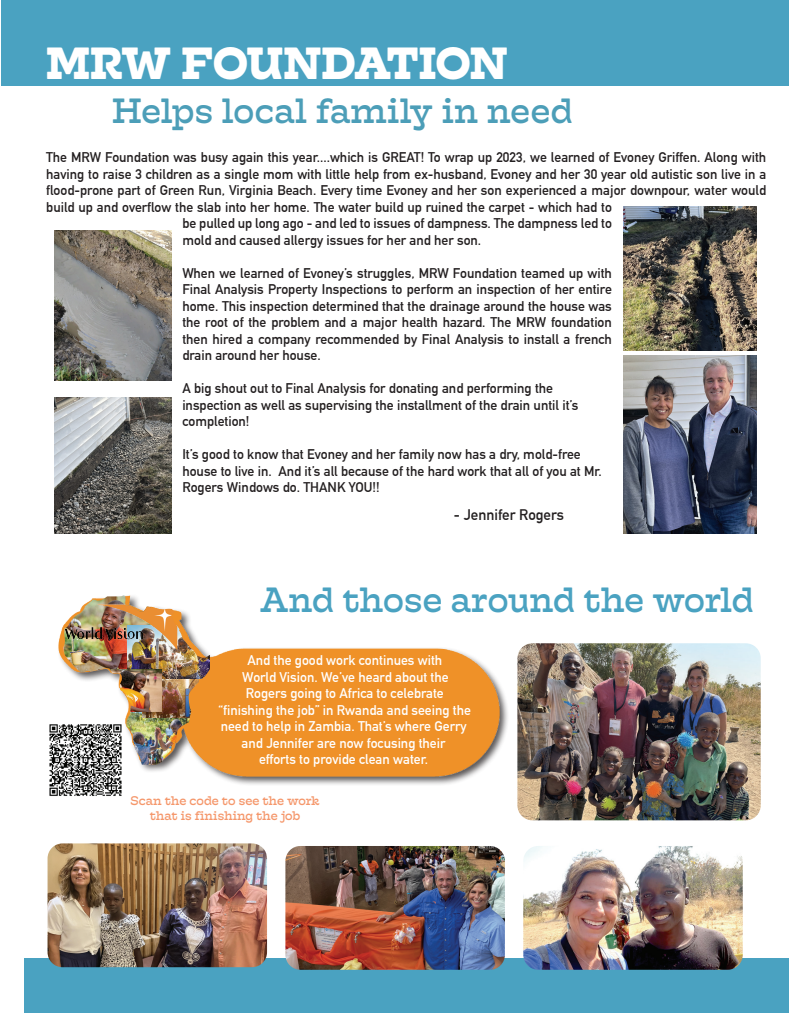
<style>
.page{position:relative;width:810px;height:1035px;background:#fff}
.page>*{position:absolute;margin:0;border:0;box-sizing:border-box;transform-origin:0 0}
.t1{font:700 45px "Hatch";letter-spacing:-.035em;color:#fff}
.t2{font:35px "Hatch";color:#4c9eb8}
.t3{font:35px "Hatch";letter-spacing:-.015em;color:#4aa2c1}
.t4{font:700 15px "DIN Alternate";color:#231f20}
.t5{font:700 13.75px/16.5px "DIN Alternate";color:#231f20}
.t6{font:700 13.75px/16.5px "DIN Alternate";color:#fff;text-align:center}
.t7{font:12.5px/15px "Hatch";color:#f5976b;text-align:center}
</style>
<div class="page">
<div style="left:24px;top:958px;width:765px;height:54px;background:#4aa2c1"></div>
<img style="left:58px;top:610px;width:450px;height:175px">
<img style="left:54px;top:231px;width:117px;height:150px">
<img style="left:54px;top:397px;width:117px;height:137px">
<img style="left:623px;top:207px;width:134px;height:144px">
<img style="left:623px;top:355px;width:134px;height:179px">
<img style="left:517px;top:643px;width:244px;height:177px">
<img style="left:523px;top:846px;width:220px;height:124px">
<img style="left:285px;top:846px;width:220px;height:124px">
<img style="left:48px;top:843px;width:219px;height:124px">
<img style="left:49px;top:720px;width:74px;height:76px">
<img style="left:121px;top:709px;width:88px;height:56px">
<img style="left:143px;top:679px;width:56px;height:39px">
<img style="left:63px;top:595px;width:76px;height:77px">
<img style="left:128px;top:625px;width:81px;height:54px">
<img style="left:64px;top:604px;width:114px;height:46px">
<img style="left:99px;top:669px;width:63px;height:42px">
<div style="left:1px;top:0;width:788px;height:85px;background:#4aa2c1"></div>
<h1 class="t1" style="left:46px;top:33px;width:463px">MRW FOUNDATION</h1>
<h2 class="t2" style="left:112px;top:88px;width:462px">Helps local family in need</h2>
<p class="t5" style="left:46px;top:148px;width:722px">The MRW Foundation was busy again this year....which is GREAT! To wrap up 2023, we learned of Evoney Griffen. Along with</p>
<p class="t5" style="left:46px;top:165px;width:721px">having to raise 3 children as a single mom with little help from ex-husband, Evoney and her 30 year old autistic son live in a</p>
<p class="t5" style="left:46px;top:181px;width:722px">flood-prone part of Green Run, Virginia Beach. Every time Evoney and her son experienced a major downpour, water would</p>
<p class="t5" style="left:46px;top:198px;width:567px">build up and overflow the slab into her home. The water build up ruined the carpet - which had to</p>
<p class="t5" style="left:182px;top:214px;width:431px">be pulled up long ago - and led to issues of dampness. The dampness led to</p>
<p class="t5" style="left:182px;top:231px;width:300px">mold and caused allergy issues for her and her son.</p>
<p class="t5" style="left:182px;top:264px;width:431px;text-align:justify">When we learned of Evoney’s struggles, MRW Foundation teamed up with Final Analysis Property Inspections to perform an inspection of her entire home. This inspection determined that the drainage around the house was the root of the problem and a major health hazard. The MRW foundation then hired a company recommended by Final Analysis to install a french drain around her house.</p>
<p class="t5" style="left:182px;top:379px;width:398px">A big shout out to Final Analysis for donating and performing the inspection as well as supervising the installment of the drain until it’s completion!</p>
<p class="t5" style="left:182px;top:445px;width:421px">It’s good to know that Evoney and her family now has a dry, mold-free house to live in. And it’s all because of the hard work that all of you at Mr.<br>Rogers Windows do. THANK YOU!!</p>
<p class="t4" style="left:454px;top:503px;width:112px">- Jennifer Rogers</p>
<h2 class="t3" style="left:260px;top:576px;width:495px">And those around the world</h2>
<p class="t6" style="left:219px;top:651px;width:254px">And the good work continues with<br>World Vision. We’ve heard about the<br>Rogers going to Africa to celebrate “finishing the job” in Rwanda and seeing the need to help in Zambia. That’s where Gerry and Jennifer are now focusing their<br>efforts to provide clean water.</p>
<p class="t7" style="left:131px;top:793px;width:191px">Scan the code to see the work that is finishing the job</p>
</div>
